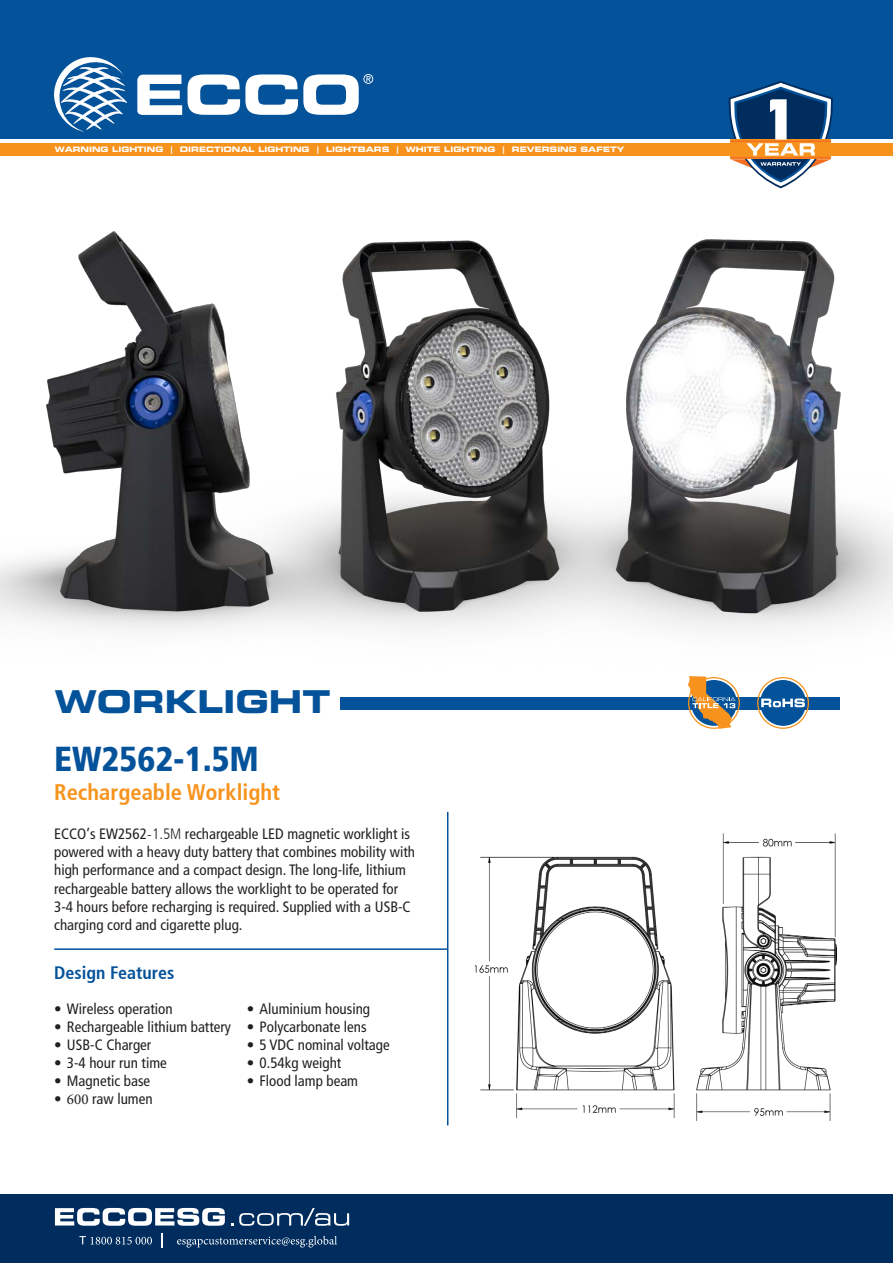
<style>
.page{position:relative;width:893px;height:1263px;background:#fff}
.page>*{position:absolute;margin:0;border:0;box-sizing:border-box;transform-origin:0 0}
.t1{font:900 condensed 34.5px "Frutiger 77";color:#04529a}
.t2{font:31.5px "Eurostile LT Std Bold Ex 2";color:#04529a}
.t3{font:700 condensed 22.5px "Frutiger 67";color:#f7931d}
.t4{font:700 condensed 18px "Frutiger 67";color:#04529a}
.t5{font:condensed 15px/18.1px "Frutiger LT";color:#231f20}
.t6{font:7.5px "Eurostile LT Std Bold Ex 2";color:#fff}
.s1{font-family:"Minion Pro";font-stretch:normal}
.s2{font-weight:300}
</style>
<div class="page">
<div style="left:340px;top:697px;width:499px;height:12px;background:#04529a"></div>
<div style="left:0;top:0;width:893px;height:139px;background:#04529a"></div>
<svg style="left:137px;top:75px;width:45px;height:40px"></svg>
<svg style="left:54px;top:57px;width:73px;height:75px"></svg>
<svg style="left:188px;top:74px;width:185px;height:41px"></svg>
<div style="left:0;top:1195px;width:893px;height:68px;background:#002d5e"></div>
<svg style="left:728px;top:81px;width:105px;height:58px"></svg>
<svg style="left:55px;top:1208px;width:170px;height:18px"></svg>
<svg style="left:239px;top:1208px;width:110px;height:18px"></svg>
<svg style="left:79px;top:1236px;width:73px;height:8px"></svg>
<svg style="left:162px;top:1233px;width:1px;height:15px"></svg>
<svg style="left:177px;top:1236px;width:160px;height:11px"></svg>
<img style="left:730px;top:139px;width:163px;height:479px">
<img style="left:13px;top:141px;width:847px;height:490px">
<hr style="left:54px;top:948px;width:394px;height:2px;background:#04529a">
<hr style="left:447px;top:812px;width:1px;height:313px;background:#04529a">
<svg style="left:757px;top:677px;width:52px;height:52px"></svg>
<img style="left:474px;top:834px;width:362px;height:286px">
<svg style="left:688px;top:676px;width:52px;height:53px"></svg>
<p class="t6" style="left:55px;top:144px;width:571px">WARNING LIGHTING | DIRECTIONAL LIGHTING | LIGHTBARS | WHITE LIGHTING | REVERSING SAFETY</p>
<p class="t2" style="left:55px;top:679px;width:277px">WORKLIGHT</p>
<p class="t1" style="left:54px;top:738px;width:206px">EW2562-1.5M</p>
<p class="t3" style="left:54px;top:779px;width:227px">Rechargeable Worklight</p>
<p class="t5" style="left:54px;top:825px;width:362px">ECCO’s EW2562<span class="s1">-</span><span class="s2">1.5M</span> rechargeable LED magnetic worklight is powered with a heavy duty battery that combines mobility with high performance and a compact design. The long-life, lithium rechargeable battery allows the worklight to be operated for 3-4 hours before recharging is required. Supplied with a USB-C charging cord and cigarette plug.</p>
<p class="t4" style="left:54px;top:962px;width:122px">Design Features</p>
<p class="t5" style="left:54px;top:999px;width:120px">• Wireless operation</p>
<p class="t5" style="left:54px;top:1017px;width:178px">• Rechargeable lithium battery</p>
<p class="t5" style="left:54px;top:1035px;width:99px">• USB-C Charger</p>
<p class="t5" style="left:54px;top:1053px;width:114px">• 3-4 hour run time</p>
<p class="t5" style="left:54px;top:1071px;width:98px">• Magnetic base</p>
<p class="t5" style="left:54px;top:1089px;width:100px">• <span class="s1">600</span> raw lumen</p>
<p class="t5" style="left:247px;top:999px;width:125px">• Aluminium housing</p>
<p class="t5" style="left:247px;top:1017px;width:121px">• Polycarbonate lens</p>
<p class="t5" style="left:247px;top:1035px;width:144px">• 5 VDC nominal voltage</p>
<p class="t5" style="left:247px;top:1053px;width:96px">• 0.54kg weight</p>
<p class="t5" style="left:247px;top:1071px;width:113px">• Flood lamp beam</p>
</div>
